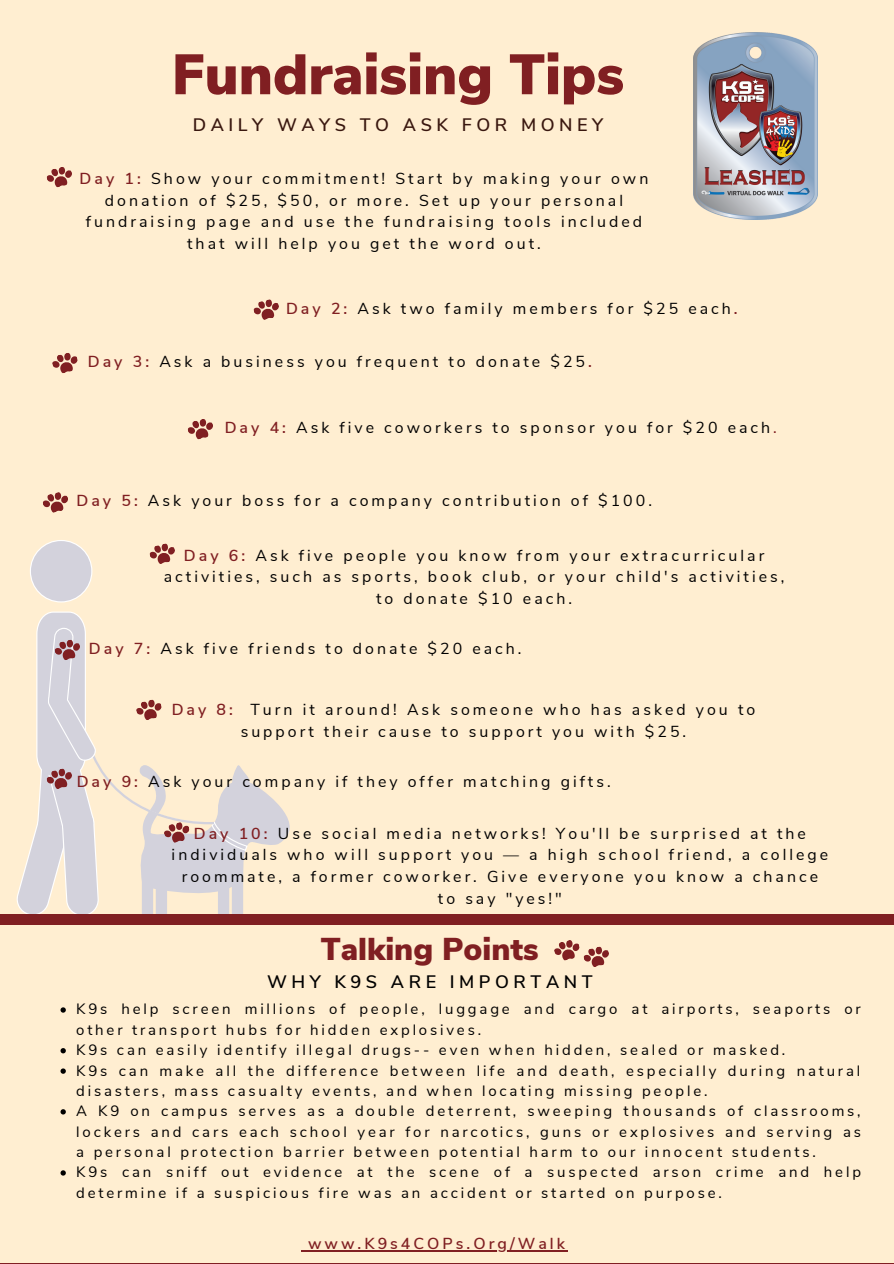
<style>
.page{position:relative;width:894px;height:1264px;background:#fff}
.page>*{position:absolute;margin:0;border:0;box-sizing:border-box;transform-origin:0 0}
.t1{font:900 56.7px "Nunito Sans";color:#801f22}
.t2{font:900 31.5px "Nunito Sans";color:#801f22}
.t3{font:600 18px "Nunito Sans";letter-spacing:.25em;color:#39170f}
.t4{font:600 18px "Nunito Sans";letter-spacing:.25em;color:#000}
.t5{font:15.9px/21.6px "Nunito Sans";letter-spacing:.19em;color:#000;text-align:center}
.t6{font:600 15.9px "Nunito Sans";letter-spacing:.19em;color:#801f22}
.t7{font:15px/20.4px "Nunito Sans";letter-spacing:.19em;color:#000}
.s1{font-weight:600;color:#801f22}
.s2{color:#801f22}
</style>
<div class="page">
<div style="left:0;top:0;width:893px;height:1263px;background:#ffeed1"></div>
<svg style="left:30px;top:540px;width:62px;height:62px"></svg>
<div style="left:31px;top:541px;width:60px;height:60px;background:#d3d2dc;border-radius:50%"></div>
<svg style="left:187px;top:419px;width:26px;height:21px"></svg>
<svg style="left:43px;top:492px;width:25px;height:21px"></svg>
<svg style="left:149px;top:543px;width:26px;height:21px"></svg>
<svg style="left:16px;top:611px;width:274px;height:303px"></svg>
<div style="left:0;top:914px;width:893px;height:10px;background:#801f22"></div>
<svg style="left:46px;top:167px;width:26px;height:21px"></svg>
<svg style="left:253px;top:299px;width:26px;height:21px"></svg>
<svg style="left:52px;top:353px;width:26px;height:20px"></svg>
<svg style="left:60px;top:1007px;width:6px;height:5px"></svg>
<svg style="left:60px;top:1048px;width:6px;height:5px"></svg>
<svg style="left:60px;top:1068px;width:6px;height:5px"></svg>
<svg style="left:60px;top:1109px;width:6px;height:5px"></svg>
<svg style="left:60px;top:1170px;width:6px;height:5px"></svg>
<hr style="left:0;top:1263px;width:893px;height:1px;background:#801f22">
<svg style="left:554px;top:940px;width:55px;height:27px"></svg>
<img style="left:693px;top:32px;width:124px;height:187px">
<hr style="left:308px;top:1249px;width:260px;height:2px;background:#801f22">
<p class="t1" style="left:172px;top:37px;width:453px">Fundraising Tips</p>
<p class="t3" style="left:193px;top:113px;width:411px">DAILY WAYS TO ASK FOR MONEY</p>
<p class="t5" style="left:80px;top:168px;width:570px"><span class="s1">Day 1:</span> Show your commitment! Start by making your own donation of $25, $50, or more. Set up your personal fundraising page and use the fundraising tools included that will help you get the word out.</p>
<p class="t5" style="left:286px;top:297px;width:453px"><span class="s1">Day 2:</span> Ask two family members for $25 each<span class="s1">.</span></p>
<p class="t5" style="left:88px;top:351px;width:505px"><span class="s1">Day 3:</span> Ask a business you frequent to donate $25<span class="s1">.</span></p>
<p class="t5" style="left:225px;top:417px;width:553px"><span class="s1">Day 4:</span> Ask five coworkers to sponsor you for $20 each<span class="s2">.</span></p>
<p class="t5" style="left:77px;top:490px;width:577px"><span class="s1">Day 5:</span> Ask your boss for a company contribution of $100.</p>
<p class="t5" style="left:164px;top:544px;width:622px"><span class="s1">Day 6:</span> Ask five people you know from your extracurricular activities, such as sports, book club, or your child's activities, to donate $10 each.</p>
<p class="t5" style="left:89px;top:638px;width:434px"><span class="s1">Day 7:</span> Ask five friends to donate $20 each.</p>
<p class="t5" style="left:172px;top:699px;width:585px"><span class="s1">Day 8:</span> Turn it around! Ask someone who has asked you to support their cause to support you with $25.</p>
<p class="t5" style="left:77px;top:771px;width:535px"><span class="s1">Day 9:</span> Ask your company if they offer matching gifts.</p>
<p class="t5" style="left:172px;top:822px;width:658px"><span class="s1">Day 10:</span> Use social media networks! You'll be surprised at the individuals who will support you — a high school friend, a college roommate, a former coworker. Give everyone you know a chance to say "yes!"</p>
<p class="t2" style="left:321px;top:928px;width:219px">Talking Points</p>
<p class="t4" style="left:267px;top:969px;width:327px">WHY K9S ARE IMPORTANT</p>
<p class="t7" style="left:76px;top:999px;width:785px">K9s help screen millions of people, luggage and cargo at airports, seaports or other transport hubs for hidden explosives.</p>
<p class="t7" style="left:76px;top:1040px;width:710px">K9s can easily identify illegal drugs-- even when hidden, sealed or masked.</p>
<p class="t7" style="left:76px;top:1060px;width:785px">K9s can make all the difference between life and death, especially during natural disasters, mass casualty events, and when locating missing people.</p>
<p class="t7" style="left:76px;top:1101px;width:786px;text-align:justify">A K9 on campus serves as a double deterrent, sweeping thousands of classrooms, lockers and cars each school year for narcotics, guns or explosives and serving as a personal protection barrier between potential harm to our innocent students.</p>
<p class="t7" style="left:76px;top:1162px;width:786px">K9s can sniff out evidence at the scene of a suspected arson crime and help determine if a suspicious fire was an accident or started on purpose.</p>
<p class="t6" style="left:308px;top:1232px;width:258px">www.K9s4COPs.Org/Walk</p>
</div>
